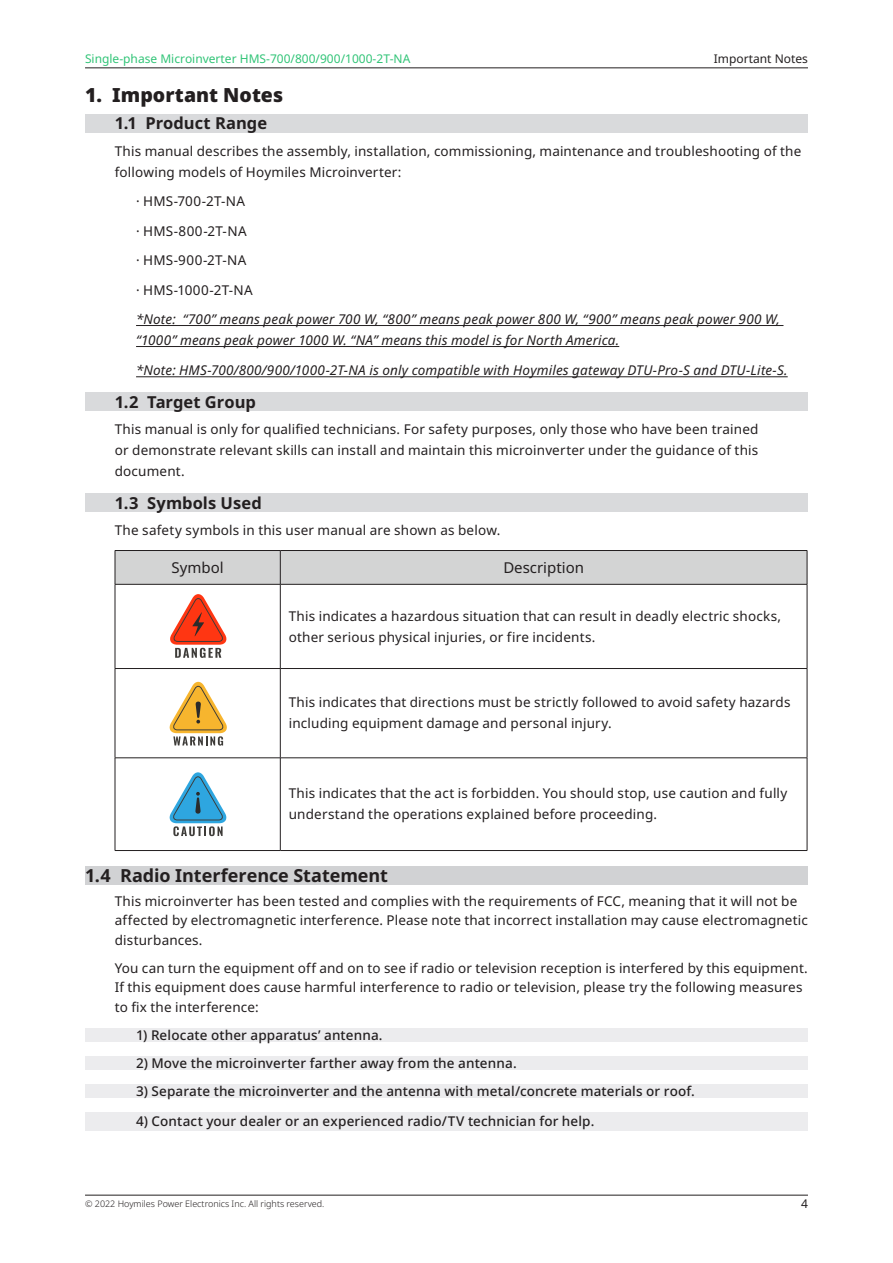
<style>
.page{position:relative;width:893px;height:1263px;background:#fff}
.page>*{position:absolute;margin:0;border:0;box-sizing:border-box;transform-origin:0 0}
.t1{font:900 19.5px "Noto Sans";letter-spacing:.005em;color:#231f20}
.t2{font:700 18px "Noto Sans";letter-spacing:-.005em;color:#231f20}
.t3{font:700 16.5px "Noto Sans";color:#231f20}
.t4{font:15px "Noto Sans";color:#231f20}
.t5{font:13.5px/21px "Noto Sans";letter-spacing:.01em;color:#231f20}
.t6{font:italic 13.5px/21px "Noto Sans";letter-spacing:.01em;color:#231f20}
.t7{font:500 13.5px "Noto Sans";letter-spacing:.01em;color:#231f20}
.t8{font:12px "Noto Sans";color:#31c477}
.t9{font:12px "Noto Sans";color:#231f20}
.t10{font:300 9px "Noto Sans";color:#231f20}
</style>
<div class="page">
<hr style="left:85px;top:1195px;width:723px;height:1px;background:#231f20">
<hr style="left:85px;top:68px;width:723px;height:1px;background:#231f20">
<div style="left:85px;top:115px;width:723px;height:18px;background:#d9dadc"></div>
<hr style="left:136px;top:325px;width:647px;height:1px;background:#231f20">
<hr style="left:136px;top:346px;width:483px;height:1px;background:#231f20">
<hr style="left:136px;top:376px;width:652px;height:1px;background:#231f20">
<div style="left:85px;top:393px;width:723px;height:18px;background:#d9dadc"></div>
<div style="left:85px;top:494px;width:723px;height:18px;background:#d9dadc"></div>
<div style="left:116px;top:551px;width:691px;height:33px;background:#d3d4d4"></div>
<hr style="left:115px;top:550px;width:165px;height:1px;background:#231f20">
<hr style="left:115px;top:551px;width:1px;height:33px;background:#231f20">
<hr style="left:280px;top:550px;width:527px;height:1px;background:#231f20">
<hr style="left:280px;top:551px;width:1px;height:33px;background:#231f20">
<hr style="left:807px;top:551px;width:1px;height:33px;background:#231f20">
<hr style="left:115px;top:584px;width:165px;height:1px;background:#231f20">
<hr style="left:115px;top:584px;width:1px;height:84px;background:#231f20">
<hr style="left:280px;top:584px;width:527px;height:1px;background:#231f20">
<hr style="left:280px;top:584px;width:1px;height:84px;background:#231f20">
<hr style="left:807px;top:584px;width:1px;height:84px;background:#231f20">
<hr style="left:115px;top:668px;width:165px;height:1px;background:#231f20">
<hr style="left:115px;top:669px;width:1px;height:89px;background:#231f20">
<hr style="left:280px;top:668px;width:527px;height:1px;background:#231f20">
<hr style="left:280px;top:669px;width:1px;height:89px;background:#231f20">
<hr style="left:807px;top:669px;width:1px;height:89px;background:#231f20">
<hr style="left:115px;top:757px;width:165px;height:1px;background:#231f20">
<hr style="left:115px;top:758px;width:1px;height:92px;background:#231f20">
<hr style="left:280px;top:757px;width:527px;height:1px;background:#231f20">
<hr style="left:280px;top:758px;width:1px;height:92px;background:#231f20">
<hr style="left:807px;top:758px;width:1px;height:92px;background:#231f20">
<hr style="left:115px;top:850px;width:165px;height:1px;background:#231f20">
<hr style="left:280px;top:850px;width:527px;height:1px;background:#231f20">
<div style="left:85px;top:866px;width:723px;height:18px;background:#d1d2d4"></div>
<div style="left:85px;top:1028px;width:723px;height:13px;background:#ececee"></div>
<div style="left:85px;top:1056px;width:723px;height:13px;background:#ececee"></div>
<div style="left:85px;top:1084px;width:723px;height:13px;background:#ececee"></div>
<div style="left:85px;top:1112px;width:723px;height:18px;background:#ececee"></div>
<svg style="left:170px;top:594px;width:57px;height:64px"></svg>
<svg style="left:169px;top:682px;width:58px;height:64px"></svg>
<svg style="left:169px;top:772px;width:58px;height:64px"></svg>
<p class="t8" style="left:85px;top:51px;width:327px">Single-phase Microinverter HMS-700/800/900/1000-2T-NA</p>
<p class="t1" style="left:85px;top:80px;width:200px">1. Important Notes</p>
<p class="t3" style="left:115px;top:112px;width:154px">1.1 Product Range</p>
<p class="t5" style="left:115px;top:140px;width:688px">This manual describes the assembly, installation, commissioning, maintenance and troubleshooting of the following models of Hoymiles Microinverter:</p>
<p class="t5" style="left:136px;top:190px;width:111px">· HMS-700-2T-NA</p>
<p class="t5" style="left:136px;top:220px;width:112px">· HMS-800-2T-NA</p>
<p class="t5" style="left:136px;top:249px;width:112px">· HMS-900-2T-NA</p>
<p class="t5" style="left:136px;top:279px;width:118px">· HMS-1000-2T-NA</p>
<p class="t6" style="left:136px;top:309px;width:645px">*Note: “700” means peak power 700 W, “800” means peak power 800 W, “900” means peak power 900 W, “1000” means peak power 1000 W. “NA” means this model is for North America.</p>
<p class="t6" style="left:136px;top:360px;width:653px">*Note: HMS-700/800/900/1000-2T-NA is only compatible with Hoymiles gateway DTU-Pro-S and DTU-Lite-S.</p>
<p class="t3" style="left:115px;top:390px;width:143px">1.2 Target Group</p>
<p class="t5" style="left:115px;top:418px;width:645px;text-align:justify">This manual is only for qualified technicians. For safety purposes, only those who have been trained or demonstrate relevant skills can install and maintain this microinverter under the guidance of this document.</p>
<p class="t3" style="left:115px;top:491px;width:148px">1.3 Symbols Used</p>
<p class="t5" style="left:115px;top:519px;width:387px">The safety symbols in this user manual are shown as below.</p>
<p class="t4" style="left:172px;top:557px;width:54px">Symbol</p>
<p class="t4" style="left:503px;top:557px;width:82px">Description</p>
<p class="t5" style="left:289px;top:605px;width:494px">This indicates a hazardous situation that can result in deadly electric shocks, other serious physical injuries, or fire incidents.</p>
<p class="t9" style="left:714px;top:51px;width:96px">Important Notes</p>
<p class="t5" style="left:289px;top:692px;width:503px">This indicates that directions must be strictly followed to avoid safety hazards including equipment damage and personal injury.</p>
<p class="t5" style="left:289px;top:783px;width:500px">This indicates that the act is forbidden. You should stop, use caution and fully understand the operations explained before proceeding.</p>
<p class="t2" style="left:85px;top:862px;width:305px">1.4 Radio Interference Statement</p>
<p class="t5" style="left:115px;top:891px;width:695px;line-height:19.5px">This microinverter has been tested and complies with the requirements of FCC, meaning that it will not be affected by electromagnetic interference. Please note that incorrect installation may cause electromagnetic disturbances.</p>
<p class="t5" style="left:115px;top:958px;width:695px;line-height:19.5px">You can turn the equipment off and on to see if radio or television reception is interfered by this equipment.<br>If this equipment does cause harmful interference to radio or television, please try the following measures to fix the interference:</p>
<p class="t7" style="left:136px;top:1025px;width:248px">1) Relocate other apparatus’ antenna.</p>
<p class="t7" style="left:136px;top:1053px;width:382px">2) Move the microinverter farther away from the antenna.</p>
<p class="t7" style="left:136px;top:1081px;width:560px">3) Separate the microinverter and the antenna with metal/concrete materials or roof.</p>
<p class="t7" style="left:136px;top:1111px;width:460px">4) Contact your dealer or an experienced radio/TV technician for help.</p>
<p class="t10" style="left:85px;top:1197px;width:241px">© 2022 Hoymiles Power Electronics Inc. All rights reserved.</p>
<p class="t9" style="left:801px;top:1195px;width:8px">4</p>
</div>
